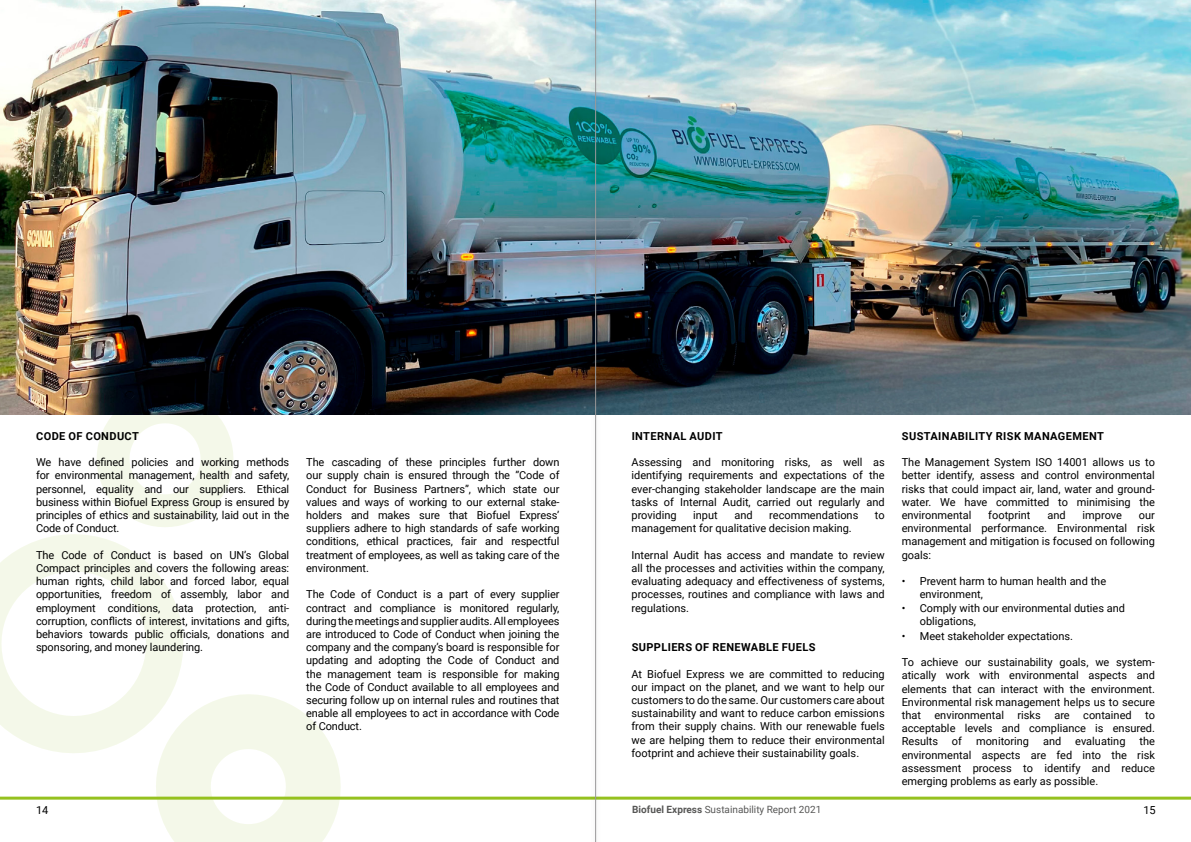
<style>
.page{position:relative;width:1191px;height:842px;background:#fff}
.page>*{position:absolute;margin:0;border:0;box-sizing:border-box;transform-origin:0 0}
.t1{font:11px/13.2px "Roboto";color:#000;text-align:justify}
.t2{font:700 11px "Roboto";letter-spacing:.035em;color:#000}
.t3{font:10px "Roboto";color:#575756}
.s1{font-weight:700}
</style>
<div class="page">
<svg style="left:119px;top:694px;width:244px;height:148px"></svg>
<svg style="left:0;top:534px;width:190px;height:212px"></svg>
<svg style="left:97px;top:415px;width:136px;height:111px"></svg>
<img style="left:0;top:0;width:1191px;height:415px">
<hr style="left:0;top:797px;width:1191px;height:3px;background:#95c11f">
<div style="left:589px;top:0;width:12px;height:842px;background:#000;opacity:.75"></div>
<hr style="left:595px;top:0;width:1px;height:842px;background:#9a999a">
<p class="t2" style="left:36px;top:428px;width:104px">CODE OF CONDUCT</p>
<p class="t1" style="left:36px;top:455px;width:255px">We have defined policies and working methods for environmental management, health and safety, personnel, equality and our suppliers. Ethical business within Biofuel Express Group is ensured by principles of ethics and sustainability, laid out in the Code of Conduct.</p>
<p class="t1" style="left:36px;top:548px;width:255px">The Code of Conduct is based on UN’s Global Compact principles and covers the following areas: human rights, child labor and forced labor, equal opportunities, freedom of assembly, labor and employment conditions, data protection, anti&shy;corruption, conflicts of interest, invitations and gifts, behaviors towards public officials, donations and sponsoring, and money laundering.</p>
<p class="t1" style="left:306px;top:455px;width:255px">The cascading of these principles further down our supply chain is ensured through the ”Code of Conduct for Business Partners”, which state our values and ways of working to our external stake&shy;holders and makes sure that Biofuel Express’ suppliers adhere to high standards of safe working conditions, ethical practices, fair and respectful treatment of employees, as well as taking care of the environment.</p>
<p class="t1" style="left:306px;top:587px;width:255px">The Code of Conduct is a part of every supplier contract and compliance is monitored regularly, during the meetings and supplier audits. All employees are introduced to Code of Conduct when joining the company and the company’s board is responsible for updating and adopting the Code of Conduct and the management team is responsible for making the Code of Conduct available to all employees and securing follow up on internal rules and routines that enable all employees to act in accordance with Code of Conduct.</p>
<p class="t2" style="left:631px;top:428px;width:92px">INTERNAL AUDIT</p>
<p class="t1" style="left:631px;top:455px;width:255px">Assessing and monitoring risks, as well as identifying requirements and expectations of the ever-changing stakeholder landscape are the main tasks of Internal Audit, carried out regularly and providing</p>
<p class="t1" style="left:693px;top:508px;width:26px">input</p>
<p class="t1" style="left:734px;top:508px;width:20px">and</p>
<p class="t1" style="left:769px;top:508px;width:91px">recommendations</p>
<p class="t1" style="left:875px;top:508px;width:11px">to</p>
<p class="t1" style="left:631px;top:521px;width:222px">management for qualitative decision making.</p>
<p class="t1" style="left:631px;top:548px;width:255px">Internal Audit has access and mandate to review all the processes and activities within the company, evaluating adequacy and effectiveness of systems, processes, routines and compliance with laws and regulations.</p>
<p class="t2" style="left:631px;top:639px;width:185px">SUPPLIERS OF RENEWABLE FUELS</p>
<p class="t1" style="left:631px;top:667px;width:255px">At Biofuel Express we are committed to reducing our impact on the planet, and we want to help our customers to do the same. Our customers care about sustainability and want to reduce carbon emissions from their supply chains. With our renewable fuels we are helping them to reduce their environmental footprint and achieve their sustainability goals.</p>
<p class="t2" style="left:902px;top:428px;width:203px">SUSTAINABILITY RISK MANAGEMENT</p>
<p class="t1" style="left:901px;top:455px;width:255px">The Management System ISO 14001 allows us to better identify, assess and control environmental risks that could impact air, land, water and ground&shy;water. We have committed to minimising the environmental</p>
<p class="t1" style="left:988px;top:508px;width:44px">footprint</p>
<p class="t1" style="left:1047px;top:508px;width:20px">and</p>
<p class="t1" style="left:1082px;top:508px;width:41px">improve</p>
<p class="t1" style="left:901px;top:508px;width:255px;text-indent:237px">our environmental performance. Environmental risk management and mitigation is focused on following goals:</p>
<p class="t1" style="left:919px;top:574px;width:188px;text-indent:-18px">• Prevent harm to human health and the environment,</p>
<p class="t1" style="left:919px;top:601px;width:207px;text-indent:-18px">• Comply with our environmental duties and obligations,</p>
<p class="t1" style="left:901px;top:629px;width:173px">• Meet stakeholder expectations.</p>
<p class="t1" style="left:901px;top:655px;width:255px">To achieve our sustainability goals, we system&shy;atically work with environmental aspects and elements that can interact with the environment.<br>Environmental risk management helps us to secure that environmental risks are contained to acceptable levels and compliance is ensured.<br>Results</p>
<p class="t1" style="left:952px;top:734px;width:12px">of</p>
<p class="t1" style="left:976px;top:734px;width:55px">monitoring</p>
<p class="t1" style="left:1043px;top:734px;width:20px">and</p>
<p class="t1" style="left:1075px;top:734px;width:52px">evaluating</p>
<p class="t1" style="left:901px;top:734px;width:255px;text-indent:238px">the environmental aspects are fed into the risk assessment process to identify and reduce emerging problems as early as possible.</p>
<p class="t1" style="left:36px;top:803px;width:14px">14</p>
<p class="t3" style="left:632px;top:803px;width:191px"><span class="s1">Biofuel Express</span> Sustainability Report 2021</p>
<p class="t1" style="left:1143px;top:803px;width:14px">15</p>
</div>
